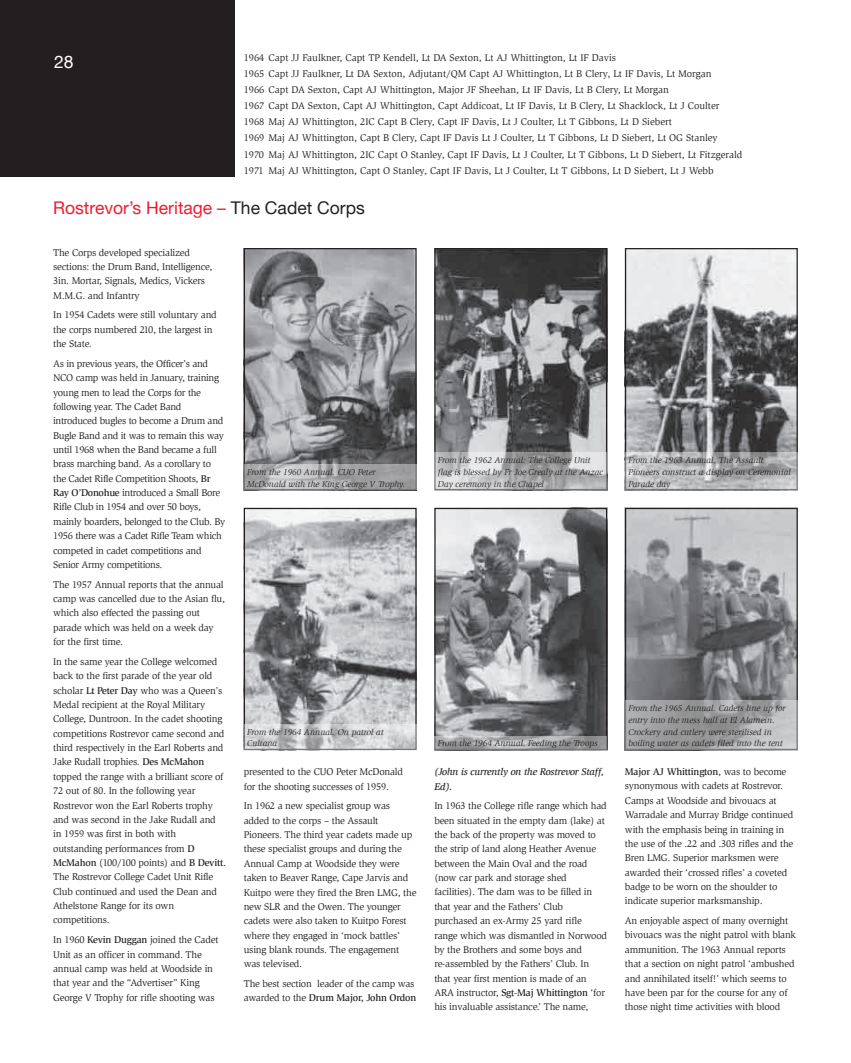
<style>
.page{position:relative;width:851px;height:1063px;background:#fff}
.page>*{position:absolute;margin:0;border:0;box-sizing:border-box;transform-origin:0 0}
.t1{font:17.5px "Helvetica Neue";color:#ee1b2c}
.t2{font:17.5px "Arial";color:#fff}
.t3{font:10px/14.4px "Slimbach";letter-spacing:-.02em;color:#231f20}
.t4{font:10px/16.1px "Slimbach";color:#231f20}
.t5{font:italic 500 10px/14.4px "Slimbach";letter-spacing:-.02em;color:#231f20}
.t6{font:italic 8.75px/11.9px "Slimbach";color:#231f20}
.s1{color:#231f20}
.s2{font-weight:500}
</style>
<div class="page">
<div style="left:0;top:0;width:235px;height:177px;background:#231f20"></div>
<img style="left:246px;top:250px;width:168px;height:215px">
<div style="left:244px;top:248px;width:172px;height:242px;border:1px solid #231f20"></div>
<img style="left:246px;top:510px;width:168px;height:214px">
<div style="left:244px;top:508px;width:172px;height:242px;border:1px solid #231f20"></div>
<img style="left:436px;top:250px;width:169px;height:203px">
<div style="left:434px;top:248px;width:173px;height:242px;border:1px solid #231f20"></div>
<img style="left:436px;top:510px;width:169px;height:226px">
<div style="left:434px;top:508px;width:173px;height:242px;border:1px solid #231f20"></div>
<img style="left:627px;top:510px;width:168px;height:191px">
<div style="left:625px;top:508px;width:172px;height:242px;border:1px solid #231f20"></div>
<img style="left:627px;top:250px;width:168px;height:203px">
<div style="left:625px;top:248px;width:172px;height:242px;border:1px solid #231f20"></div>
<svg style="left:244px;top:465px;width:172px;height:25px;background:#aaaaac"></svg>
<svg style="left:244px;top:724px;width:172px;height:26px;background:#c8c9ca"></svg>
<svg style="left:434px;top:453px;width:173px;height:37px;background:#b8b9ba"></svg>
<svg style="left:434px;top:736px;width:173px;height:14px;background:#a2a2a4"></svg>
<svg style="left:625px;top:701px;width:172px;height:49px;background:#a4a5a6"></svg>
<svg style="left:625px;top:453px;width:172px;height:37px;background:#b2b3b5"></svg>
<h1 class="t2" style="left:54px;top:49px;width:21px">28</h1>
<p class="t4" style="left:244px;top:49px;width:500px">1964 Capt JJ Faulkner, Capt TP Kendell, Lt DA Sexton, Lt AJ Whittington, Lt IF Davis<br>1965 Capt JJ Faulkner, Lt DA Sexton, Adjutant/QM Capt AJ Whittington, Lt B Clery, Lt IF Davis, Lt Morgan<br>1966 Capt DA Sexton, Capt AJ Whittington, Major JF Sheehan, Lt IF Davis, Lt B Clery, Lt Morgan<br>1967 Capt DA Sexton, Capt AJ Whittington, Capt Addicoat, Lt IF Davis, Lt B Clery, Lt Shacklock, Lt J Coulter 1968 Maj AJ Whittington, 2IC Capt B Clery, Capt IF Davis, Lt J Coulter, Lt T Gibbons, Lt D Siebert<br>1969 Maj AJ Whittington, Capt B Clery, Capt IF Davis Lt J Coulter, Lt T Gibbons, Lt D Siebert, Lt OG Stanley<br>1970 Maj AJ Whittington, 2IC Capt O Stanley, Capt IF Davis, Lt J Coulter, Lt T Gibbons, Lt D Siebert, Lt Fitzgerald 1971 Maj AJ Whittington, Capt O Stanley, Capt IF Davis, Lt J Coulter, Lt T Gibbons, Lt D Siebert, Lt J Webb</p>
<h1 class="t1" style="left:53px;top:197px;width:313px">Rostrevor’s Heritage – <span class="s1">The Cadet Corps</span></h1>
<p class="t3" style="left:53px;top:245px;width:161px">The Corps developed specialized sections: the Drum Band, Intelligence, 3in. Mortar, Signals, Medics, Vickers M.M.G. and Infantry</p>
<p class="t3" style="left:53px;top:308px;width:165px">In 1954 Cadets were still voluntary and the corps numbered 210, the largest in the State.</p>
<p class="t3" style="left:53px;top:356px;width:174px">As in previous years, the Officer’s and NCO camp was held in January, training young men to lead the Corps for the following year. The Cadet Band introduced bugles to become a Drum and Bugle Band and it was to remain this way until 1968 when the Band became a full brass marching band. As a corollary to the Cadet Rifle Competition Shoots, <span class="s2">Br Ray O’Donohue</span> introduced a Small Bore Rifle Club in 1954 and over 50 boys, mainly boarders, belonged to the Club. By 1956 there was a Cadet Rifle Team which competed in cadet competitions and Senior Army competitions.</p>
<p class="t3" style="left:53px;top:577px;width:173px">The 1957 Annual reports that the annual camp was cancelled due to the Asian flu, which also effected the passing out parade which was held on a week day for the first time.</p>
<p class="t3" style="left:53px;top:654px;width:174px">In the same year the College welcomed back to the first parade of the year old scholar <span class="s2">Lt Peter Day</span> who was a Queen’s Medal recipient at the Royal Military College, Duntroon. In the cadet shooting competitions Rostrevor came second and third respectively in the Earl Roberts and Jake Rudall trophies. <span class="s2">Des McMahon </span>topped the range with a brilliant score of 72 out of 80. In the following year Rostrevor won the Earl Roberts trophy and was second in the Jake Rudall and in 1959 was first in both with outstanding performances from <span class="s2">D McMahon</span> (100/100 points) and <span class="s2">B Devitt.<br></span>The Rostrevor College Cadet Unit Rifle Club continued and used the Dean and Athelstone Range for its own competitions.</p>
<p class="t3" style="left:53px;top:933px;width:167px">In 1960 <span class="s2">Kevin Duggan</span> joined the Cadet Unit as an officer in command. The annual camp was held at Woodside in that year and the “Advertiser” King George V Trophy for rifle shooting was</p>
<p class="t6" style="left:247px;top:466px;width:160px">From the 1960 Annual. CUO Peter<br>McDonald with the King George V Trophy.</p>
<p class="t6" style="left:247px;top:726px;width:138px">From the 1964 Annual. On patrol at<br>Cultana</p>
<p class="t3" style="left:244px;top:765px;width:161px">presented to the CUO Peter McDonald for the shooting successes of 1959.</p>
<p class="t3" style="left:244px;top:799px;width:174px">In 1962 a new specialist group was added to the corps – the Assault Pioneers. The third year cadets made up these specialist groups and during the Annual Camp at Woodside they were taken to Beaver Range, Cape Jarvis and Kuitpo were they fired the Bren LMG, the new SLR and the Owen. The younger cadets were also taken to Kuitpo Forest where they engaged in ‘mock battles’ using blank rounds. The engagement was televised.</p>
<p class="t3" style="left:244px;top:977px;width:174px">The best section leader of the camp was awarded to the <span class="s2">Drum Major, John Ordon</span></p>
<p class="t6" style="left:438px;top:454px;width:166px">From the 1962 Annual: The College Unit flag is blessed by Fr Joe Grealy at the Anzac<br>Day ceremony in the Chapel</p>
<p class="t6" style="left:438px;top:738px;width:161px">From the 1964 Annual. Feeding the Troops</p>
<p class="t5" style="left:434px;top:765px;width:171px">(John is currently on the Rostrevor Staff,<br>Ed).</p>
<p class="t3" style="left:434px;top:799px;width:174px">In 1963 the College rifle range which had been situated in the empty dam (lake) at the back of the property was moved to the strip of land along Heather Avenue between the Main Oval and the road (now car park and storage shed facilities). The dam was to be filled in that year and the Fathers’ Club purchased an ex-Army 25 yard rifle range which was dismantled in Norwood by the Brothers and some boys and re-assembled by the Fathers’ Club. In that year first mention is made of an ARA instructor, <span class="s2">Sgt-Maj Whittington</span> ‘for his invaluable assistance.’ The name,</p>
<p class="t6" style="left:628px;top:454px;width:164px">From the 1963 Annual. The Assault<br>Pioneers construct a display on Ceremonial<br>Parade day</p>
<p class="t6" style="left:628px;top:702px;width:159px">From the 1965 Annual. Cadets line up for entry into the mess hall at El Alamein.<br>Crockery and cutlery were sterilised in boiling water as cadets filed into the tent</p>
<p class="t3" style="left:625px;top:765px;width:170px"><span class="s2">Major AJ Whittington</span>, was to become synonymous with cadets at Rostrevor.<br>Camps at Woodside and bivouacs at Warradale and Murray Bridge continued with the emphasis being in training in the use of the .22 and .303 rifles and the Bren LMG. Superior marksmen were awarded their ‘crossed rifles’ a coveted badge to be worn on the shoulder to indicate superior marksmanship.</p>
<p class="t3" style="left:625px;top:914px;width:172px">An enjoyable aspect of many overnight bivouacs was the night patrol with blank ammunition. The 1963 Annual reports that a section on night patrol ‘ambushed and annihilated itself!’ which seems to have been par for the course for any of those night time activities with blood</p>
</div>
